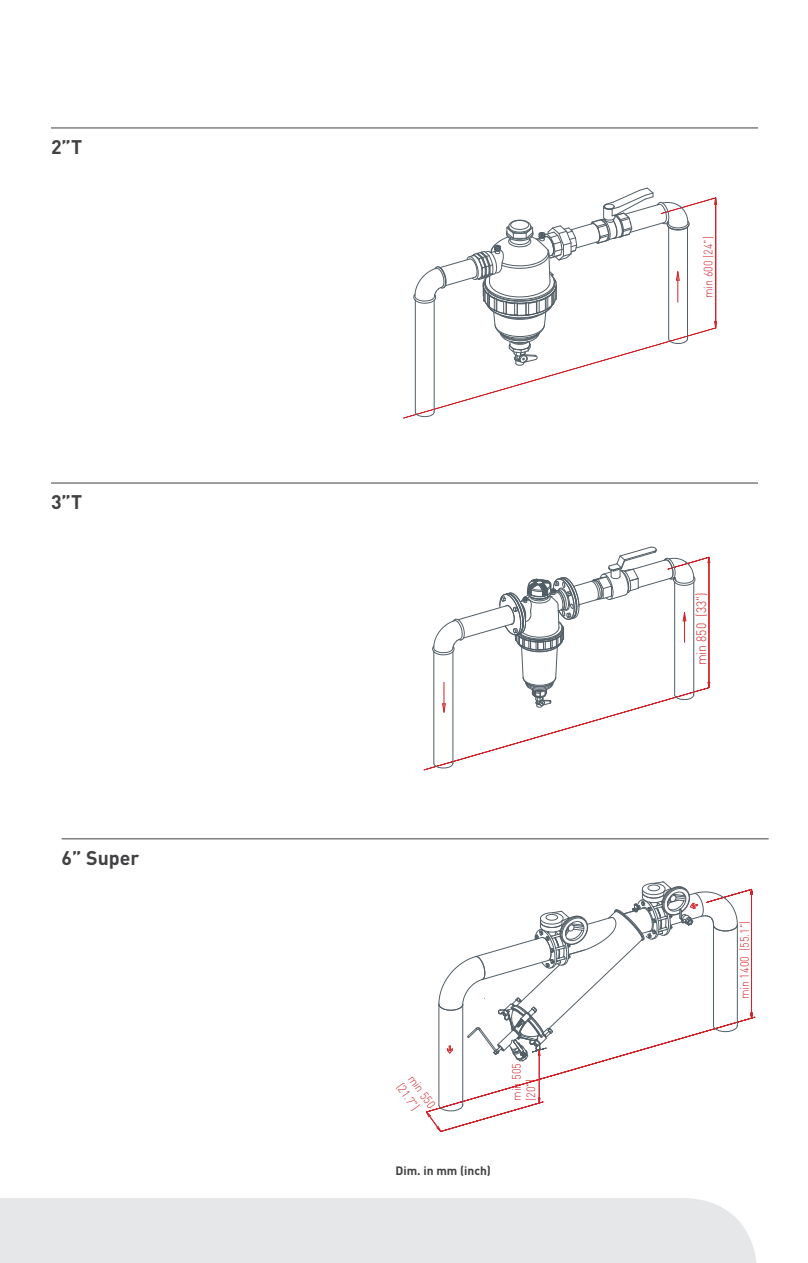
<style>
.page{position:relative;width:808px;height:1263px;background:#fff}
.page>*{position:absolute;margin:0;border:0;box-sizing:border-box;transform-origin:0 0}
.t1{font:700 19.5px "DIN";color:#414042}
.t2{font:300 13.5px "DIN";color:#d2232a;scale:.9 1}
.t3{font:300 12px/14.4px "DIN";color:#d2232a;scale:.9 1}
.t4{font:700 12px "DIN";color:#414042}
</style>
<div class="page">
<hr style="left:51px;top:483px;width:707px;height:1px;background:#414042">
<hr style="left:51px;top:128px;width:707px;height:1px;background:#414042">
<hr style="left:62px;top:838px;width:707px;height:1px;background:#414042">
<svg style="left:403px;top:188px;width:314px;height:230px"></svg>
<svg style="left:423px;top:547px;width:287px;height:223px"></svg>
<svg style="left:426px;top:881px;width:330px;height:251px"></svg>
<div style="left:0;top:1198px;width:757px;height:65px;background:#e6e7e8"></div>
<h1 class="t1" style="left:51px;top:134px;width:33px">2”T</h1>
<h1 class="t1" style="left:51px;top:489px;width:33px">3”T</h1>
<h1 class="t1" style="left:62px;top:845px;width:79px">6” Super</h1>
<p class="t3" style="left:417px;top:1072px;width:43px;rotate:55deg">min 550 (21.7")</p>
<p class="t4" style="left:395px;top:1163px;width:97px">Dim. in mm (inch)</p>
<p class="t3" style="left:509px;top:1101px;width:43px;rotate:-90deg">min 505 (20")</p>
<p class="t3" style="left:701px;top:298px;width:70px;rotate:-90deg">min 600 (24")</p>
<p class="t2" style="left:693px;top:665px;width:82px;rotate:-90deg">min 850 (33")</p>
<p class="t3" style="left:737px;top:999px;width:89px;rotate:-90deg">min 1400 (55.1")</p>
</div>
